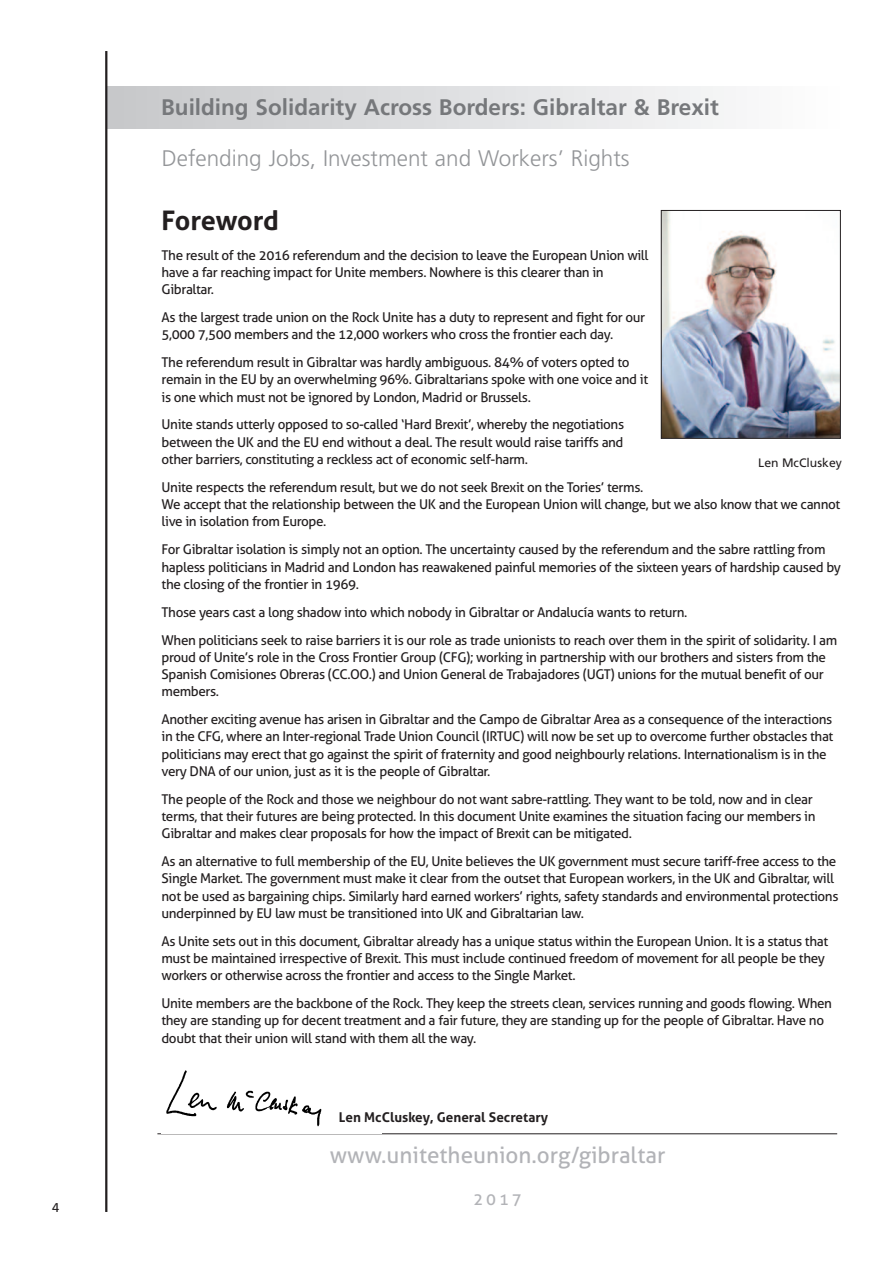
<style>
.page{position:relative;width:893px;height:1263px;background:#fff}
.page>*{position:absolute;margin:0;border:0;box-sizing:border-box;transform-origin:0 0}
.t1{font:700 27px "Aller";letter-spacing:-.015em;color:#231f20}
.t2{font:700 22.5px "Frutiger";color:#76787b}
.t3{font:300 22.5px "Frutiger";color:#939598}
.t4{font:22.5px "Aller";color:#b2b3b7}
.t5{font:16.5px "Aller";color:#b2b3b7}
.t6{font:13.5px/17.2px "Aller";letter-spacing:-.03em;color:#231f20}
.t7{font:700 13.5px "Aller";color:#231f20}
.t8{font:12.75px "Frutiger";color:#231f20}
.t9{font:12.3px "Frutiger";color:#231f20}
</style>
<div class="page">
<hr style="left:157px;top:1133px;width:680px;height:1px;background:#231f20">
<div style="left:106px;top:86px;width:736px;height:43px;background:linear-gradient(to right,#c5c7c9,#fdfdfe)"></div>
<hr style="left:105px;top:51px;width:2px;height:1161px;background:#231f20">
<img style="left:663px;top:212px;width:176px;height:225px">
<div style="left:661px;top:210px;width:180px;height:229px;border:1px solid #231f20"></div>
<div style="left:161px;top:1070px;width:221px;height:64px;background:#fff"></div>
<img style="left:166px;top:1070px;width:156px;height:57px">
<p class="t8" style="left:52px;top:1202px;width:9px">4</p>
<h2 class="t2" style="left:161px;top:98px;width:559px">Building Solidarity Across Borders: Gibraltar &amp; Brexit</h2>
<h2 class="t3" style="left:162px;top:149px;width:469px">Defending Jobs, Investment and Workers’ Rights</h2>
<h1 class="t1" style="left:162px;top:204px;width:119px">Foreword</h1>
<p class="t6" style="left:162px;top:246px;width:488px">The result of the 2016 referendum and the decision to leave the European Union will have a far reaching impact for Unite members. Nowhere is this clearer than in<br>Gibraltar.</p>
<p class="t6" style="left:162px;top:308px;width:485px">As the largest trade union on the Rock Unite has a duty to represent and fight for our<br>5,000 7,500 members and the 12,000 workers who cross the frontier each day.</p>
<p class="t6" style="left:162px;top:354px;width:488px">The referendum result in Gibraltar was hardly ambiguous. 84% of voters opted to remain in the EU by an overwhelming 96%. Gibraltarians spoke with one voice and it is one which must not be ignored by London, Madrid or Brussels.</p>
<p class="t6" style="left:162px;top:416px;width:464px;text-align:justify">Unite stands utterly opposed to so-called ‘Hard Brexit’, whereby the negotiations between the UK and the EU end without a deal. The result would raise tariffs and other barriers, constituting a reckless act of economic self-harm.</p>
<p class="t6" style="left:162px;top:478px;width:680px">Unite respects the referendum result, but we do not seek Brexit on the Tories’ terms.<br>We accept that the relationship between the UK and the European Union will change, but we also know that we cannot live in isolation from Europe.</p>
<p class="t6" style="left:162px;top:541px;width:681px">For Gibraltar isolation is simply not an option. The uncertainty caused by the referendum and the sabre rattling from hapless politicians in Madrid and London has reawakened painful memories of the sixteen years of hardship caused by the closing of the frontier in 1969.</p>
<p class="t6" style="left:162px;top:598px;width:677px;line-height:27.9px">Those years cast a long shadow into which nobody in Gibraltar or Andalucía wants to return.<br>When politicians seek to raise barriers it is our role as trade unionists to reach over them in the spirit of solidarity. I am</p>
<p class="t6" style="left:162px;top:648px;width:666px">proud of Unite’s role in the Cross Frontier Group (CFG); working in partnership with our brothers and sisters from the<br>Spanish Comisiones Obreras (CC.OO.) and Union General de Trabajadores (UGT) unions for the mutual benefit of our members.</p>
<p class="t6" style="left:162px;top:711px;width:673px">Another exciting avenue has arisen in Gibraltar and the Campo de Gibraltar Area as a consequence of the interactions in the CFG, where an Inter-regional Trade Union Council (IRTUC) will now be set up to overcome further obstacles that politicians may erect that go against the spirit of fraternity and good neighbourly relations. Internationalism is in the very DNA of our union, just as it is the people of Gibraltar.</p>
<p class="t6" style="left:162px;top:790px;width:655px">The people of the Rock and those we neighbour do not want sabre-rattling. They want to be told, now and in clear terms, that their futures are being protected. In this document Unite examines the situation facing our members in<br>Gibraltar and makes clear proposals for how the impact of Brexit can be mitigated.</p>
<p class="t6" style="left:162px;top:853px;width:678px">As an alternative to full membership of the EU, Unite believes the UK government must secure tariff-free access to the Single Market. The government must make it clear from the outset that European workers, in the UK and Gibraltar, will not be used as bargaining chips. Similarly hard earned workers’ rights, safety standards and environmental protections underpinned by EU law must be transitioned into UK and Gibraltarian law.</p>
<p class="t6" style="left:162px;top:932px;width:668px">As Unite sets out in this document, Gibraltar already has a unique status within the European Union. It is a status that must be maintained irrespective of Brexit. This must include continued freedom of movement for all people be they workers or otherwise across the frontier and access to the Single Market.</p>
<p class="t6" style="left:161px;top:995px;width:672px">Unite members are the backbone of the Rock. They keep the streets clean, services running and goods flowing. When they are standing up for decent treatment and a fair future, they are standing up for the people of Gibraltar. Have no doubt that their union will stand with them all the way.</p>
<p class="t9" style="left:758px;top:457px;width:85px">Len McCluskey</p>
<p class="t7" style="left:339px;top:1108px;width:211px">Len McCluskey, General Secretary</p>
<h2 class="t4" style="left:330px;top:1141px;width:337px">www.unitetheunion.org/gibraltar</h2>
<p class="t5" style="left:473px;top:1189px;width:50px">2017</p>
</div>
